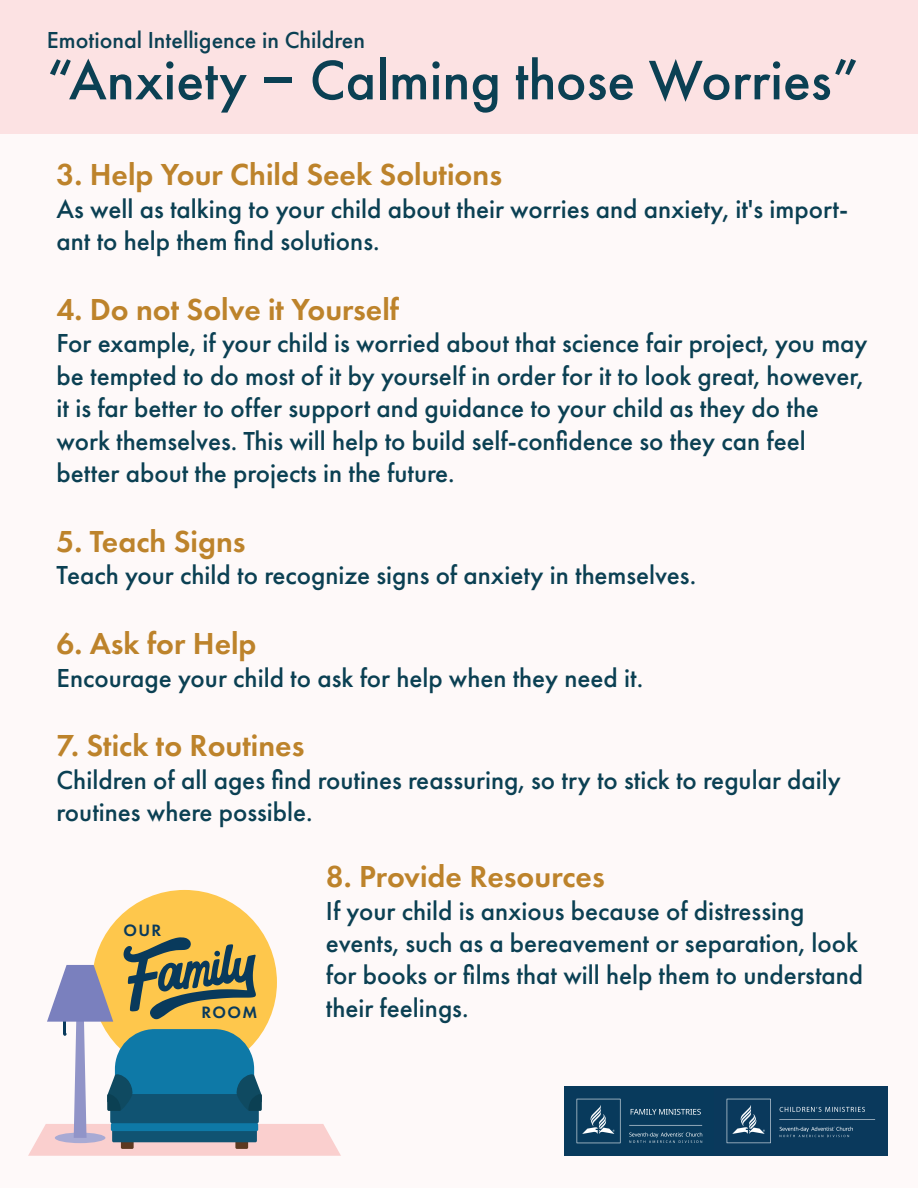
<style>
.page{position:relative;width:918px;height:1188px;background:#fff}
.page>*{position:absolute;margin:0;border:0;box-sizing:border-box;transform-origin:0 0}
.t1{font:500 57.75px "Futura PT";color:#0b4053}
.t2{font:600 31.5px "Futura PT";color:#bd832b}
.t3{font:500 27px/32.4px "Futura PT";color:#0b4053}
.t4{font:500 24px "Futura PT";color:#0b4053}
.t5{font:600 17.1px "Futura PT";letter-spacing:.08em;color:#093a5c}
</style>
<div class="page">
<div style="left:0;top:133px;width:918px;height:1055px;background:#fef9f9"></div>
<div style="left:92px;top:890px;width:185px;height:185px;background:#fec74c;border-radius:50%"></div>
<svg style="left:28px;top:937px;width:313px;height:219px"></svg>
<div style="left:111px;top:1123px;width:147px;height:8px;background:#0e79a7;border-radius:2px"></div>
<img style="left:564px;top:1087px;width:323px;height:69px">
<div style="left:0;top:0;width:918px;height:133px;background:#fce2e3"></div>
<p class="t4" style="left:47px;top:25px;width:320px">Emotional Intelligence in Children</p>
<h1 class="t1" style="left:47px;top:45px;width:814px">“Anxiety Calming those Worries”</h1>
<p class="t2" style="left:57px;top:155px;width:447px">3. Help Your Child Seek Solutions</p>
<p class="t3" style="left:57px;top:192px;width:793px">As well as talking to your child about their worries and anxiety, it's import&shy;ant to help them find solutions.</p>
<p class="t2" style="left:57px;top:290px;width:344px">4. Do not Solve it Yourself</p>
<p class="t3" style="left:57px;top:327px;width:813px">For example, if your child is worried about that science fair project, you may be tempted to do most of it by yourself in order for it to look great, however, it is far better to offer support and guidance to your child as they do the work themselves. This will help to build self-confidence so they can feel better about the projects in the future.</p>
<p class="t2" style="left:57px;top:522px;width:191px">5. Teach Signs</p>
<p class="t3" style="left:57px;top:559px;width:641px">Teach your child to recognize signs of anxiety in themselves.</p>
<p class="t2" style="left:57px;top:624px;width:202px">6. Ask for Help</p>
<p class="t3" style="left:57px;top:661px;width:588px">Encourage your child to ask for help when they need it.</p>
<p class="t2" style="left:57px;top:726px;width:249px">7. Stick to Routines</p>
<p class="t3" style="left:57px;top:764px;width:786px">Children of all ages find routines reassuring, so try to stick to regular daily routines where possible.</p>
<p class="t5" style="left:124px;top:920px;width:39px">OUR</p>
<p class="t5" style="left:201px;top:1002px;width:57px">ROOM</p>
<p class="t2" style="left:326px;top:857px;width:280px">8. Provide Resources</p>
<p class="t3" style="left:326px;top:894px;width:539px">If your child is anxious because of distressing events, such as a bereavement or separation, look for books or films that will help them to understand their feelings.</p>
</div>
